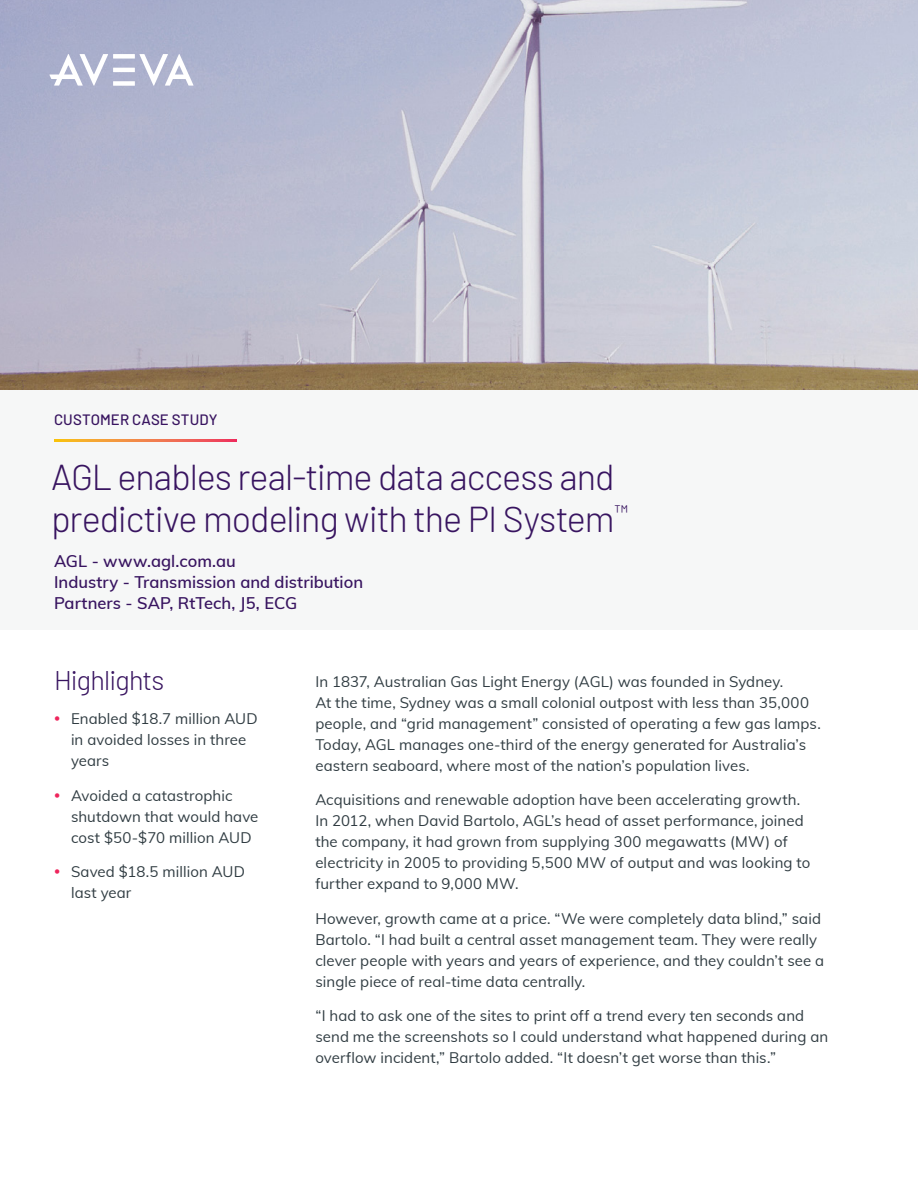
<style>
.page{position:relative;width:918px;height:1188px;background:#fff}
.page>*{position:absolute;margin:0;border:0;box-sizing:border-box;transform-origin:0 0}
.t1{font:300 36px/42px "Barlow";letter-spacing:-.025em;color:#381460}
.t2{font:300 27px "Barlow";letter-spacing:-.035em;color:#381460}
.t3{font:600 16.5px/21px "Muli";color:#381460}
.t4{font:15px/21px "Muli";letter-spacing:.005em;color:#303c42}
.t5{font:500 15px "Barlow";letter-spacing:.01em;color:#381460}
</style>
<div class="page">
<div style="left:0;top:389px;width:918px;height:241px;background:#f6f7f7"></div>
<svg style="left:54px;top:440px;width:183px;height:1px"></svg>
<img style="left:0;top:0;width:918px;height:389px">
<div style="left:113px;top:81px;width:22px;height:5px;background:#fff"></div>
<hr style="left:113px;top:68px;width:22px;height:4px;background:#fff">
<div style="left:113px;top:54px;width:22px;height:5px;background:#fff"></div>
<svg style="left:49px;top:54px;width:59px;height:32px"></svg>
<svg style="left:139px;top:54px;width:55px;height:32px"></svg>
<p class="t5" style="left:54px;top:408px;width:165px">CUSTOMER CASE STUDY</p>
<h1 class="t1" style="left:51px;top:454px;width:579px">AGL enables real-time data access and predictive modeling with the PI System<sup>™</sup></h1>
<p class="t3" style="left:54px;top:550px;width:311px">AGL - www.agl.com.au<br>Industry - Transmission and distribution<br>Partners - SAP, RtTech, J5, ECG</p>
<h2 class="t2" style="left:54px;top:661px;width:112px">Highlights</h2>
<p class="t4" style="left:71px;top:708px;width:188px">Enabled $18.7 million AUD in avoided losses in three years</p>
<p class="t4" style="left:71px;top:784px;width:189px">Avoided a catastrophic shutdown that would have cost $50-$70 million AUD</p>
<p class="t4" style="left:71px;top:861px;width:175px">Saved $18.5 million AUD last year</p>
<p class="t4" style="left:315px;top:670px;width:507px">In 1837, Australian Gas Light Energy (AGL) was founded in Sydney.<br>At the time, Sydney was a small colonial outpost with less than 35,000 people, and “grid management” consisted of operating a few gas lamps.<br>Today, AGL manages one-third of the energy generated for Australia’s eastern seaboard, where most of the nation’s population lives.</p>
<p class="t4" style="left:315px;top:789px;width:497px">Acquisitions and renewable adoption have been accelerating growth.<br>In 2012, when David Bartolo, AGL’s head of asset performance, joined the company, it had grown from supplying 300 megawatts (MW) of electricity in 2005 to providing 5,500 MW of output and was looking to further expand to 9,000 MW.</p>
<p class="t4" style="left:315px;top:907px;width:510px">However, growth came at a price. “We were completely data blind,” said Bartolo. “I had built a central asset management team. They were really clever people with years and years of experience, and they couldn’t see a single piece of real-time data centrally.</p>
<p class="t4" style="left:315px;top:1005px;width:514px">“I had to ask one of the sites to print off a trend every ten seconds and send me the screenshots so I could understand what happened during an overflow incident,” Bartolo added. “It doesn’t get worse than this.”</p>
</div>
